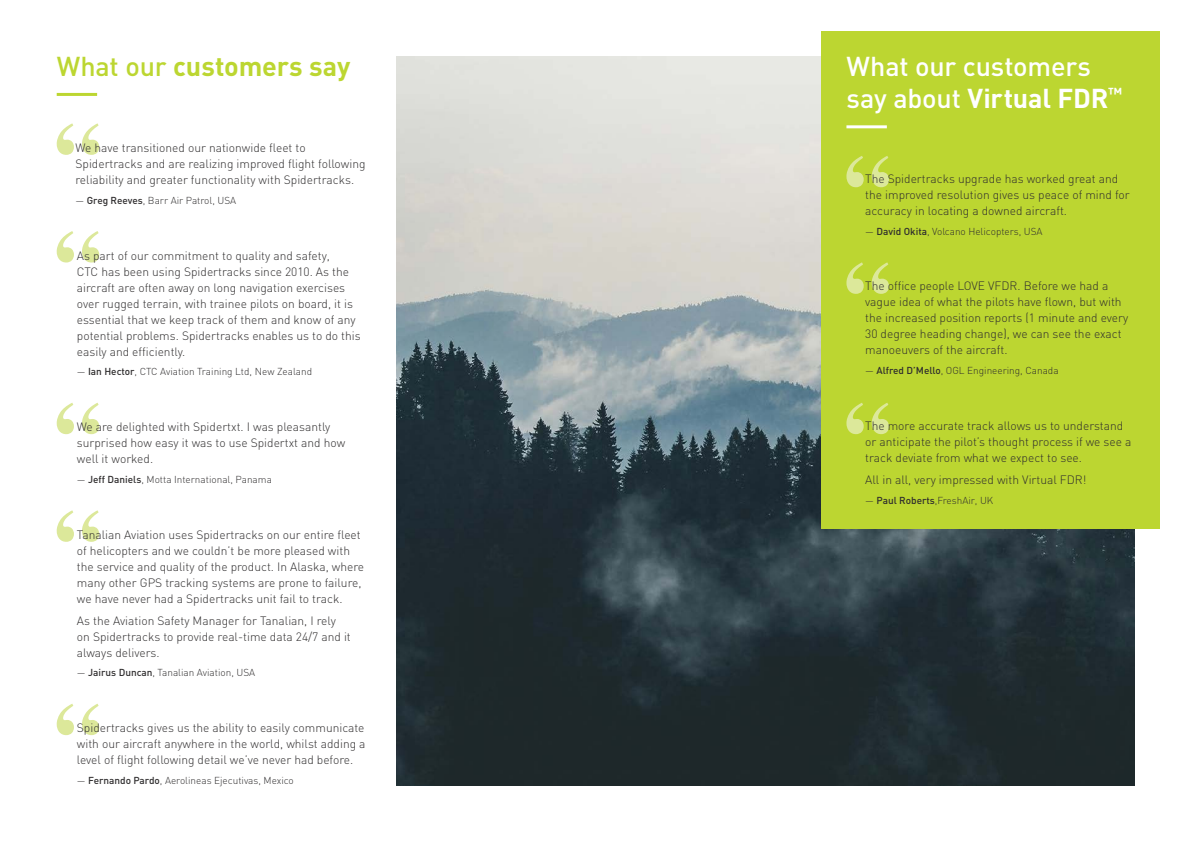
<style>
.page{position:relative;width:1191px;height:842px;background:#fff}
.page>*{position:absolute;margin:0;border:0;box-sizing:border-box;transform-origin:0 0}
.t1{font:500 27px/32.4px "DIN";letter-spacing:-.01em;color:#fff}
.t2{font:700 27px "DIN";letter-spacing:-.005em;color:#bcd631}
.t3{font:300 12px/16px "DIN";color:#2f2d2e}
.t4{font:300 10px "DIN";color:#2f2d2e}
.s1{font-weight:500}
.s2{font-weight:700}
</style>
<div class="page">
<img style="left:397px;top:57px;width:737px;height:728px">
<div style="left:821px;top:31px;width:338px;height:498px;background:#bcd631"></div>
<hr style="left:57px;top:93px;width:40px;height:3px;background:#bcd631">
<svg style="left:57px;top:123px;width:42px;height:32px"></svg>
<svg style="left:57px;top:231px;width:42px;height:31px"></svg>
<svg style="left:57px;top:403px;width:42px;height:31px"></svg>
<svg style="left:57px;top:510px;width:42px;height:32px"></svg>
<hr style="left:846px;top:125px;width:41px;height:3px;background:#fff">
<svg style="left:846px;top:156px;width:43px;height:31px"></svg>
<svg style="left:846px;top:262px;width:43px;height:32px"></svg>
<svg style="left:846px;top:403px;width:43px;height:31px"></svg>
<svg style="left:57px;top:704px;width:42px;height:31px"></svg>
<h1 class="t2" style="left:57px;top:49px;width:295px"><span class="s1">What our</span> customers say</h1>
<p class="t3" style="left:75px;top:139px;width:291px">We have transitioned our nationwide fleet to<br>Spidertracks and are realizing improved flight following reliability and greater functionality with Spidertracks.</p>
<p class="t4" style="left:75px;top:194px;width:162px">— <span class="s1">Greg Reeves</span>, Barr Air Patrol, USA</p>
<p class="t3" style="left:77px;top:247px;width:285px">As part of our commitment to quality and safety,<br>CTC has been using Spidertracks since 2010. As the aircraft are often away on long navigation exercises over rugged terrain, with trainee pilots on board, it is essential that we keep track of them and know of any potential problems. Spidertracks enables us to do this easily and efficiently.</p>
<p class="t4" style="left:77px;top:365px;width:237px">— <span class="s1">Ian Hector</span>, CTC Aviation Training Ltd, New Zealand</p>
<p class="t3" style="left:77px;top:419px;width:270px">We are delighted with Spidertxt. I was pleasantly surprised how easy it was to use Spidertxt and how well it worked.</p>
<p class="t4" style="left:77px;top:473px;width:196px">— <span class="s1">Jeff Daniels</span>, Motta International, Panama</p>
<p class="t3" style="left:77px;top:526px;width:289px">Tanalian Aviation uses Spidertracks on our entire fleet of helicopters and we couldn’t be more pleased with the service and quality of the product. In Alaska, where many other GPS tracking systems are prone to failure, we have never had a Spidertracks unit fail to track.</p>
<p class="t3" style="left:77px;top:612px;width:275px">As the Aviation Safety Manager for Tanalian, I rely on Spidertracks to provide real-time data 24/7 and it always delivers.</p>
<p class="t4" style="left:77px;top:666px;width:180px">— <span class="s1">Jairus Duncan</span>, Tanalian Aviation, USA</p>
<p class="t3" style="left:77px;top:720px;width:290px;text-align:justify">Spidertracks gives us the ability to easily communicate with our aircraft anywhere in the world, whilst adding a level of flight following detail we’ve never had before.</p>
<p class="t4" style="left:77px;top:774px;width:218px">— <span class="s1">Fernando Pardo</span>, Aerolineas Ejecutivas, Mexico</p>
<h1 class="t1" style="left:846px;top:49px;width:276px">What our customers say about <span class="s2">Virtual FDR</span><sup>™</sup></h1>
<p class="t3" style="left:865px;top:171px;width:266px">The Spidertracks upgrade has worked great and the improved resolution gives us peace of mind for accuracy in locating a downed aircraft.</p>
<p class="t4" style="left:865px;top:225px;width:179px">— <span class="s1">David Okita</span>, Volcano Helicopters, USA</p>
<p class="t3" style="left:865px;top:277px;width:264px">The office people LOVE VFDR. Before we had a vague idea of what the pilots have flown, but with the increased position reports (1 minute and every 30 degree heading change), we can see the exact manoeuvers of the aircraft.</p>
<p class="t4" style="left:865px;top:364px;width:195px">— <span class="s1">Alfred D’Mello</span>, OGL Engineering, Canada</p>
<p class="t3" style="left:865px;top:418px;width:268px">The more accurate track allows us to understand or anticipate the pilot’s thought process if we see a track deviate from what we expect to see.</p>
<p class="t3" style="left:865px;top:471px;width:223px">All in all, very impressed with Virtual FDR!</p>
<p class="t4" style="left:865px;top:494px;width:130px">— <span class="s1">Paul Roberts</span>,FreshAir, UK</p>
</div>
